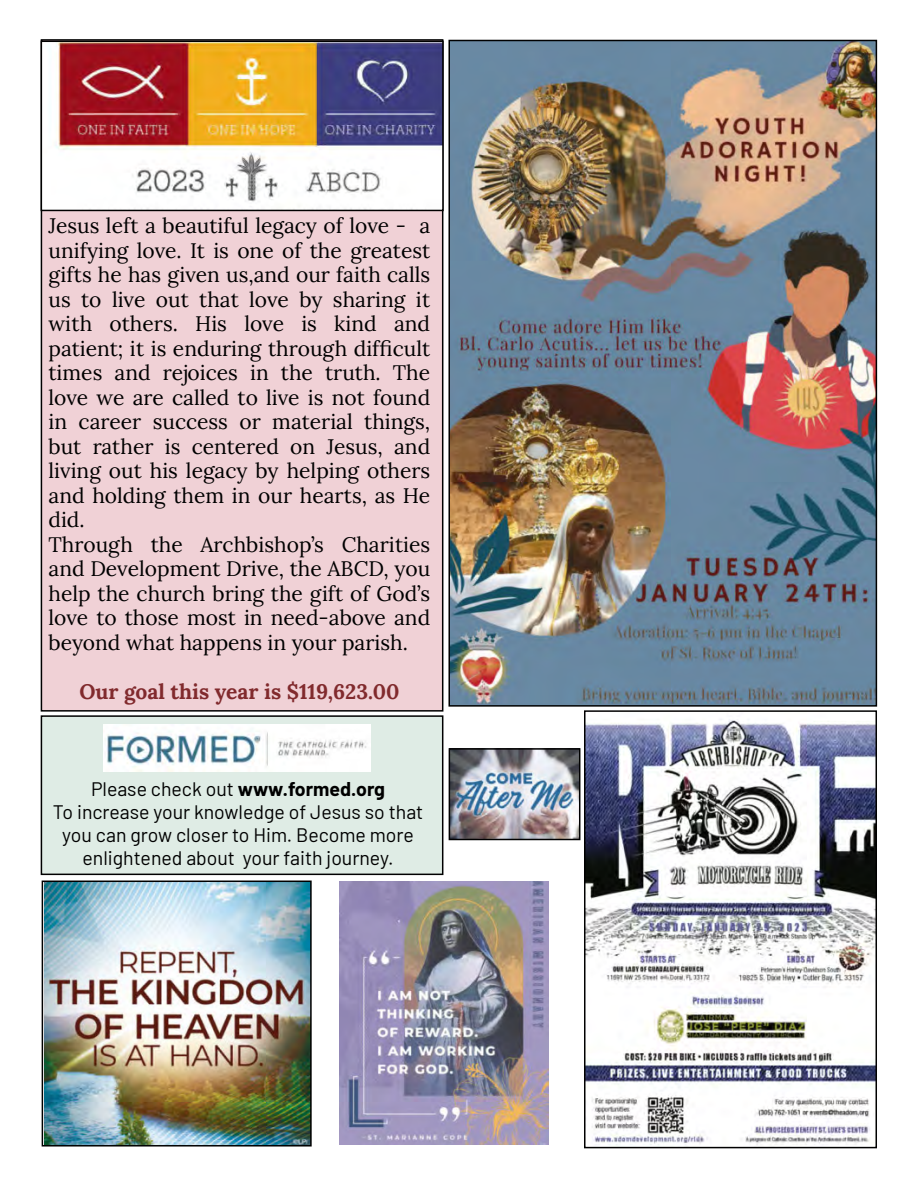
<style>
.page{position:relative;width:918px;height:1188px;background:#fff}
.page>*{position:absolute;margin:0;border:0;box-sizing:border-box;transform-origin:0 0}
.My_Header{font:21px/24.5px "Tlctps Lora";color:#000;text-align:justify}
.My_Header-2{font:21px/24.5px "Vkjqjc Lora";color:#000;text-align:justify}
.My_Header-3{font:700 21px "Bnnkwg Lora";color:#812a2d}
.Barlow{font:19.5px/23.4px "Tytxyj Barlow";color:#000;text-align:center}
.s1{font-family:"Vkjqjc Lora"}
.s2{font-family:"Tlctps Lora"}
.s3{font-family:"Barlow";font-weight:700}
</style>
<div class="page">
<div style="left:41px;top:716px;width:402px;height:158px;background:#dfece5"></div>
<div style="left:41px;top:715px;width:402px;height:160px;border:2px solid #000"></div>
<div style="left:41px;top:40px;width:402px;height:671px;background:#f0d1d6"></div>
<img style="left:44px;top:44px;width:397px;height:164px">
<div style="left:41px;top:41px;width:403px;height:170px;border:2px solid #000"></div>
<img style="left:451px;top:43px;width:423px;height:661px">
<div style="left:448px;top:40px;width:429px;height:667px;border:2px solid #000"></div>
<img style="left:587px;top:719px;width:287px;height:426px">
<div style="left:584px;top:710px;width:293px;height:438px;border:2px solid #000"></div>
<img style="left:103px;top:724px;width:268px;height:47px">
<img style="left:45px;top:884px;width:264px;height:260px">
<div style="left:42px;top:881px;width:270px;height:266px;border:2px solid #000"></div>
<img style="left:340px;top:882px;width:209px;height:263px">
<img style="left:452px;top:751px;width:125px;height:86px">
<div style="left:449px;top:748px;width:131px;height:92px;border:2px solid #000"></div>
<p class="My_Header" style="left:49px;top:212px;width:383px"><span class="s1">Jesus left a beautiful legacy of love - a </span>unifying love. It is one of the greatest gifts he has given us,and our faith calls us to live out that love by sharing it with others. His love is kind and <span class="s1">patient; it is enduring through difficult </span>times and rejoices in the truth. The <span class="s1">love we are called to live is not found </span>in career success or material things, but rather is centered on Jesus, and <span class="s1">living out his legacy by helping others </span>and holding them in our hearts, as He did.</p>
<p class="My_Header-2" style="left:49px;top:531px;width:383px">Through the Archbishop’s Charities and Development Drive, the ABCD, you <span class="s2">help the church bring the gift of God’s </span>love to those most in need-above and beyond what happens in your parish.</p>
<p class="My_Header-3" style="left:79px;top:676px;width:322px">Our goal this year is $119,623.00</p>
<p class="Barlow" style="left:91px;top:776px;width:296px">Please check out <span class="s3">www.formed.org</span></p>
<p class="Barlow" style="left:53px;top:798px;width:372px">To increase your knowledge of Jesus so that you can grow closer to Him. Become more enlightened about your faith journey.</p>
</div>
